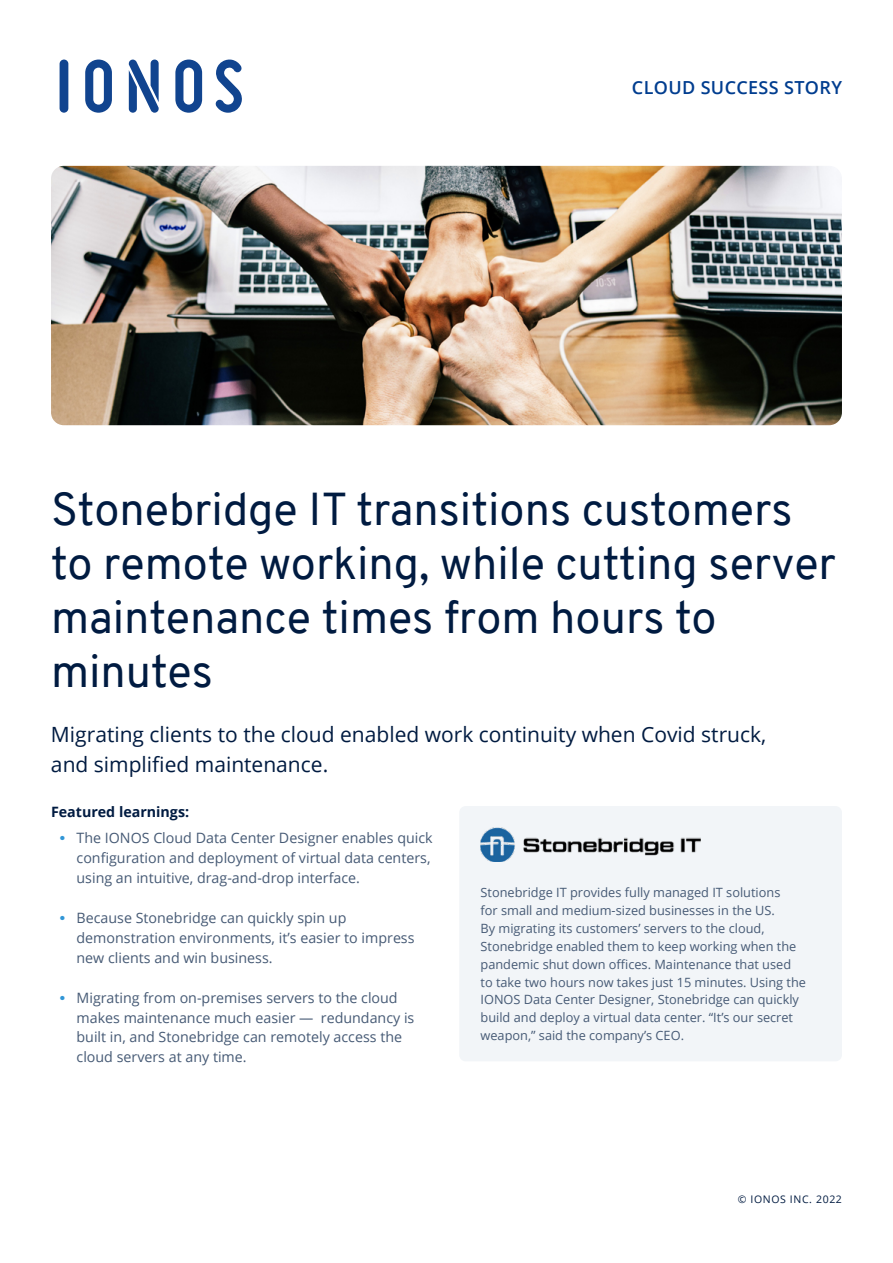
<style>
.page{position:relative;width:893px;height:1263px;background:#fff}
.page>*{position:absolute;margin:0;border:0;box-sizing:border-box;transform-origin:0 0}
.t1{font:45px/54px "Overpass";color:#001b41}
.t2{font:21px/29.4px "Open Sans";color:#001b41}
.t3{font:600 18px "Open Sans";letter-spacing:.02em;color:#003d8f}
.t4{font:14.25px/20px "Open Sans";color:#465a75}
.t5{font:700 14.25px "Open Sans";color:#001b41}
.t6{font:12.75px/17.9px "Open Sans";color:#465a75}
.t7{font:10.5px "Open Sans";letter-spacing:.06em;color:#001b41}
.s1{font-family:"Overpass";font-weight:800;color:#3196d6}
</style>
<div class="page">
<img style="left:51px;top:166px;width:791px;height:259px">
<div style="left:459px;top:806px;width:383px;height:255px;background:#f2f5f8;border-radius:6px"></div>
<img style="left:480px;top:827px;width:221px;height:35px">
<svg style="left:215px;top:60px;width:27px;height:53px"></svg>
<svg style="left:175px;top:60px;width:27px;height:53px"></svg>
<svg style="left:129px;top:60px;width:30px;height:53px"></svg>
<svg style="left:85px;top:60px;width:27px;height:53px"></svg>
<svg style="left:60px;top:60px;width:8px;height:53px"></svg>
<p class="t3" style="left:632px;top:75px;width:212px">CLOUD SUCCESS STORY</p>
<h1 class="t1" style="left:51px;top:482px;width:787px">Stonebridge IT transitions customers to remote working, while cutting server maintenance times from hours to minutes</h1>
<h2 class="t2" style="left:51px;top:719px;width:717px">Migrating clients to the cloud enabled work continuity when Covid struck, and simplified maintenance.</h2>
<p class="t5" style="left:51px;top:802px;width:140px">Featured learnings:</p>
<p class="t4" style="left:77px;top:827px;width:358px;text-indent:-17px"><span class="s1">•</span> The IONOS Cloud Data Center Designer enables quick configuration and deployment of virtual data centers, using an intuitive, drag-and-drop interface.</p>
<p class="t4" style="left:77px;top:907px;width:340px;text-indent:-17px"><span class="s1">•</span> Because Stonebridge can quickly spin up demonstration environments, it’s easier to impress new clients and win business.</p>
<p class="t4" style="left:77px;top:987px;width:339px;text-indent:-17px"><span class="s1">•</span> Migrating from on-premises servers to the cloud makes maintenance much easier — redundancy is built in, and Stonebridge can remotely access the cloud servers at any time.</p>
<p class="t6" style="left:480px;top:883px;width:327px">Stonebridge IT provides fully managed IT solutions<br>for small and medium-sized businesses in the US.<br>By migrating its customers’ servers to the cloud, Stonebridge enabled them to keep working when the pandemic shut down offices. Maintenance that used to take two hours now takes just 15 minutes. Using the IONOS Data Center Designer, Stonebridge can quickly build and deploy a virtual data center. “It’s our secret weapon,” said the company’s CEO.</p>
<p class="t7" style="left:738px;top:1192px;width:106px">© IONOS INC. 2022</p>
</div>
